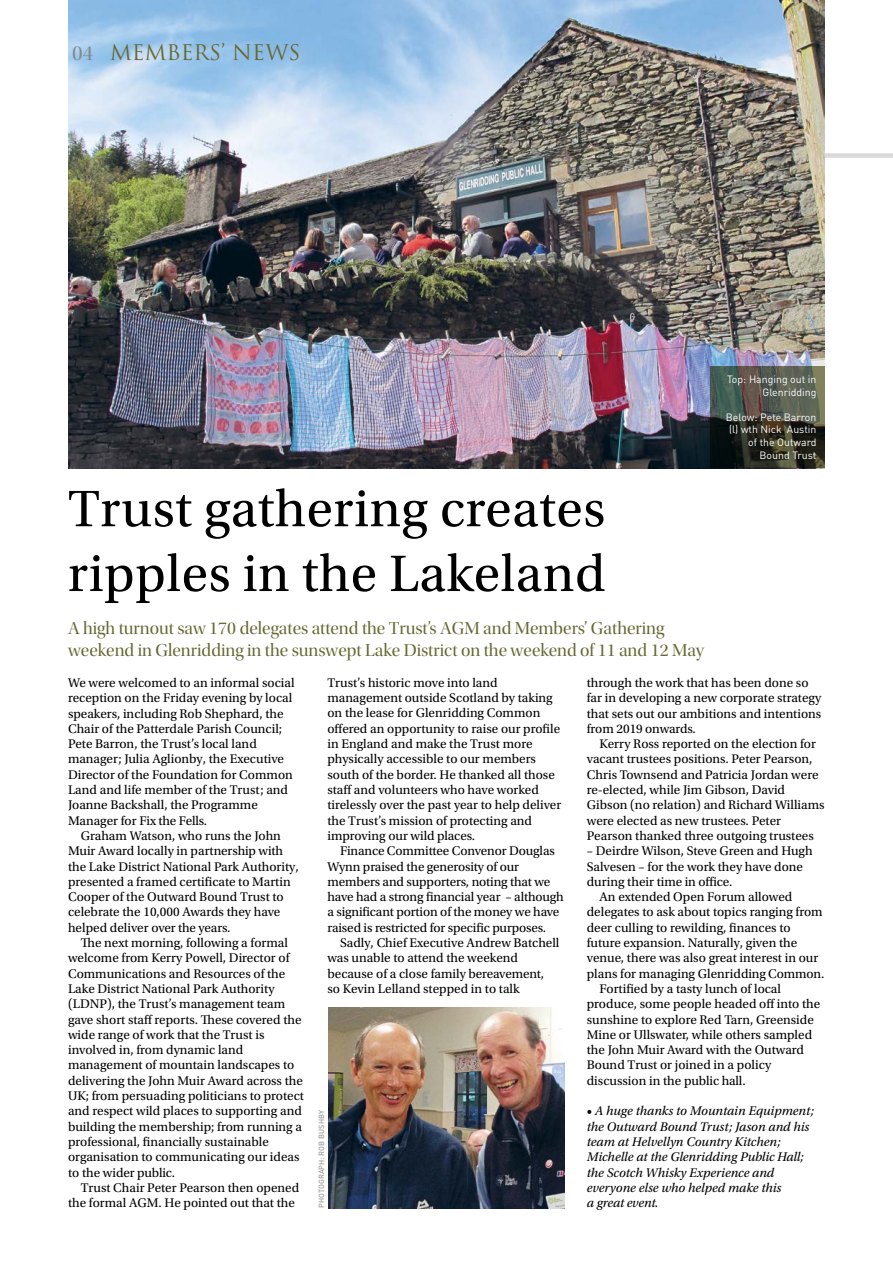
<style>
.page{position:relative;width:893px;height:1263px;background:#fff}
.page>*{position:absolute;margin:0;border:0;box-sizing:border-box;transform-origin:0 0}
.t1{font:54px/64.8px "Utopia Std";letter-spacing:.01em;color:#000}
.t2{font:21.3px "Utopia Std Disp";color:#878787}
.t3{font:21px "Trajan Pro";color:#676732}
.t4{font:18px/21.6px "Utopia Std Disp";color:#676732}
.t5{font:13.2px/15.3px "Utopia Std";color:#000}
.t6{font:italic 13.2px/15.3px "Utopia Std";color:#000}
.t7{font:10.5px/12.6px "DINOT";color:#fff;text-align:right}
.t8{font:500 7.5px "DINOT";letter-spacing:.01em;color:#9d9d9c}
.s1{font-style:normal}
</style>
<div class="page">
<div style="left:68px;top:153px;width:825px;height:5px;background:#dadada"></div>
<img style="left:68px;top:0;width:757px;height:468px">
<img style="left:329px;top:1008px;width:236px;height:200px">
<svg style="left:710px;top:366px;width:115px;height:102px"></svg>
<h2 class="t2" style="left:72px;top:41px;width:23px">04</h2>
<h3 class="t3" style="left:110px;top:39px;width:192px">MEMBERS’ NEWS</h3>
<h1 class="t1" style="left:68px;top:477px;width:539px">Trust gathering creates ripples in the Lakeland</h1>
<h3 class="t4" style="left:68px;top:618px;width:637px">A high turnout saw 170 delegates attend the Trust’s AGM and Members’ Gathering weekend in Glenridding in the sunswept Lake District on the weekend of 11 and 12 May</h3>
<p class="t7" style="left:727px;top:372px;width:91px">Top: Hanging out in<br>Glenridding</p>
<p class="t7" style="left:726px;top:410px;width:92px">Below: Pete Barron (l) wth Nick Austin of the Outward<br>Bound Trust</p>
<p class="t5" style="left:68px;top:675px;width:228px">We were welcomed to an informal social reception on the Friday evening by local speakers, including Rob Shephard, the Chair of the Patterdale Parish Council; Pete Barron, the Trust’s local land manager; Julia Aglionby, the Executive Director of the Foundation for Common Land and life member of the Trust; and Joanne Backshall, the Programme Manager for Fix the Fells.</p>
<p class="t5" style="left:68px;top:828px;width:232px;text-indent:13px">Graham Watson, who runs the John Muir Award locally in partnership with the Lake District National Park Authority, presented a framed certificate to Martin Cooper of the Outward Bound Trust to celebrate the 10,000 Awards they have helped deliver over the years.</p>
<p class="t5" style="left:68px;top:935px;width:237px;text-indent:13px">The next morning, following a formal welcome from Kerry Powell, Director of Communications and Resources of the Lake District National Park Authority (LDNP), the Trust’s management team gave short staff reports. These covered the wide range of work that the Trust is involved in, from dynamic land management of mountain landscapes to delivering the John Muir Award across the UK; from persuading politicians to protect and respect wild places to supporting and building the membership; from running a professional, financially sustainable organisation to communicating our ideas to the wider public.</p>
<p class="t5" style="left:68px;top:1180px;width:233px;text-indent:13px">Trust Chair Peter Pearson then opened the formal AGM. He pointed out that the</p>
<p class="t5" style="left:327px;top:675px;width:235px">Trust’s historic move into land management outside Scotland by taking on the lease for Glenridding Common offered an opportunity to raise our profile in England and make the Trust more physically accessible to our members south of the border. He thanked all those staff and volunteers who have worked tirelessly over the past year to help deliver the Trust’s mission of protecting and improving our wild places.</p>
<p class="t5" style="left:327px;top:843px;width:238px;text-indent:13px">Finance Committee Convenor Douglas Wynn praised the generosity of our members and supporters, noting that we have had a strong financial year – although a significant portion of the money we have raised is restricted for specific purposes.</p>
<p class="t5" style="left:327px;top:935px;width:234px;text-indent:13px">Sadly, Chief Executive Andrew Batchell was unable to attend the weekend because of a close family bereavement, so Kevin Lelland stepped in to talk</p>
<p class="t8" style="left:316px;top:1208px;width:100px;rotate:-90deg">PHOTOGRAPH: ROB BUSHBY</p>
<p class="t5" style="left:587px;top:675px;width:236px">through the work that has been done so far in developing a new corporate strategy that sets out our ambitions and intentions from 2019 onwards.</p>
<p class="t5" style="left:587px;top:736px;width:239px;text-indent:13px">Kerry Ross reported on the election for vacant trustees positions. Peter Pearson, Chris Townsend and Patricia Jordan were re-elected, while Jim Gibson, David Gibson (no relation) and Richard Williams were elected as new trustees. Peter Pearson thanked three outgoing trustees</p>
<p class="t5" style="left:587px;top:843px;width:227px">– Deirdre Wilson, Steve Green and Hugh</p>
<p class="t5" style="left:587px;top:859px;width:218px">Salvesen – for the work they have done</p>
<p class="t5" style="left:587px;top:874px;width:147px">during their time in office.</p>
<p class="t5" style="left:600px;top:889px;width:194px">An extended Open Forum allowed</p>
<p class="t5" style="left:587px;top:905px;width:237px">delegates to ask about topics ranging from</p>
<p class="t5" style="left:587px;top:920px;width:205px">deer culling to rewilding, finances to</p>
<p class="t5" style="left:587px;top:935px;width:212px">future expansion. Naturally, given the</p>
<p class="t5" style="left:587px;top:951px;width:233px">venue, there was also great interest in our</p>
<p class="t5" style="left:587px;top:966px;width:239px">plans for managing Glenridding Common.</p>
<p class="t5" style="left:600px;top:981px;width:183px">Fortified by a tasty lunch of local</p>
<p class="t5" style="left:587px;top:996px;width:235px">produce, some people headed off into the</p>
<p class="t5" style="left:587px;top:1012px;width:229px">sunshine to explore Red Tarn, Greenside</p>
<p class="t5" style="left:587px;top:1027px;width:227px">Mine or Ullswater, while others sampled</p>
<p class="t5" style="left:587px;top:1042px;width:219px">the John Muir Award with the Outward</p>
<p class="t5" style="left:587px;top:1058px;width:186px">Bound Trust or joined in a policy</p>
<p class="t5" style="left:587px;top:1073px;width:160px">discussion in the public hall.</p>
<p class="t6" style="left:587px;top:1103px;width:229px"><span class="s1">•</span> A huge thanks to Mountain Equipment; the Outward Bound Trust; Jason and his team at Helvellyn Country Kitchen; Michelle at the Glenridding Public Hall; the Scotch Whisky Experience and everyone else who helped make this<br>a great event.</p>
</div>
